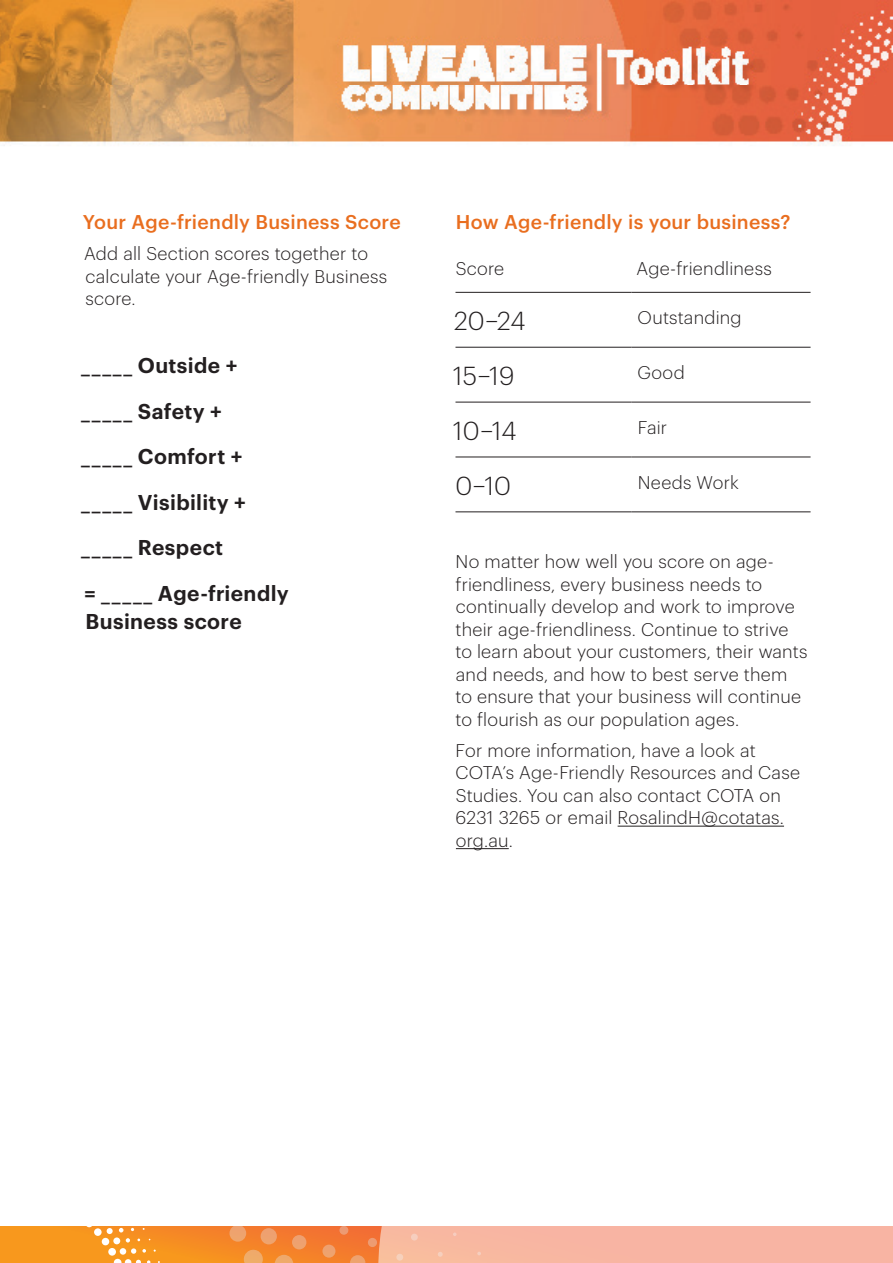
<style>
.page{position:relative;width:893px;height:1263px;background:#fff}
.page>*{position:absolute;margin:0;border:0;box-sizing:border-box;transform-origin:0 0}
.Body{font:300 25.5px "Graphik";letter-spacing:.005em;color:#231f20}
.Highlight{font:600 21px/28.5px "Graphik";letter-spacing:.02em;color:#231f20}
.Subheader_2{font:500 19.5px "Graphik";letter-spacing:.015em;color:#e96e1f}
.Body-2{font:300 18px/22.5px "Graphik";letter-spacing:.015em;color:#231f20}
</style>
<div class="page">
<svg style="left:0;top:1226px;width:378px;height:37px;background:#f58826"></svg>
<svg style="left:244px;top:1250px;width:19px;height:13px"></svg>
<svg style="left:275px;top:1255px;width:18px;height:8px"></svg>
<div style="left:229px;top:1225px;width:17px;height:17px;background:#eea36e;border-radius:50%"></div>
<div style="left:261px;top:1228px;width:16px;height:16px;background:#eea16f;border-radius:50%"></div>
<div style="left:292px;top:1235px;width:14px;height:14px;background:#eea170;border-radius:50%"></div>
<svg style="left:322px;top:1244px;width:13px;height:13px"></svg>
<svg style="left:350px;top:1255px;width:15px;height:8px"></svg>
<div style="left:339px;top:1226px;width:9px;height:9px;background:#ed9a73;border-radius:50%"></div>
<div style="left:368px;top:1238px;width:9px;height:9px;background:#ed9b73;border-radius:50%"></div>
<div style="left:378px;top:1226px;width:515px;height:37px;background:#f8b4a3"></div>
<div style="left:102px;top:1238px;width:7px;height:7px;background:#fff;border-radius:50%"></div>
<div style="left:108px;top:1248px;width:8px;height:7px;background:#fff;border-radius:50%"></div>
<div style="left:113px;top:1237px;width:7px;height:7px;background:#fff;border-radius:50%"></div>
<svg style="left:0;top:1226px;width:150px;height:16px;background:#f79c2e"></svg>
<svg style="left:114px;top:1248px;width:46px;height:15px"></svg>
<img style="left:0;top:0;width:893px;height:146px">
<hr style="left:618px;top:826px;width:166px;height:1px;background:#231f20">
<hr style="left:456px;top:848px;width:53px;height:1px;background:#231f20">
<hr style="left:455px;top:292px;width:177px;height:1px;background:#231f20">
<hr style="left:632px;top:292px;width:179px;height:1px;background:#231f20">
<hr style="left:455px;top:347px;width:177px;height:1px;background:#231f20">
<hr style="left:632px;top:347px;width:179px;height:1px;background:#231f20">
<hr style="left:455px;top:402px;width:177px;height:1px;background:#231f20">
<hr style="left:632px;top:402px;width:179px;height:1px;background:#231f20">
<hr style="left:455px;top:457px;width:177px;height:1px;background:#231f20">
<hr style="left:632px;top:457px;width:179px;height:1px;background:#231f20">
<hr style="left:455px;top:511px;width:177px;height:1px;background:#231f20">
<hr style="left:632px;top:511px;width:179px;height:1px;background:#231f20">
<p class="Subheader_2" style="left:83px;top:207px;width:319px">Your Age-friendly Business Score</p>
<p class="Body-2" style="left:84px;top:241px;width:305px">Add all Section scores together to calculate your Age-friendly Business score.</p>
<p class="Highlight" style="left:81px;top:349px;width:158px">_____ Outside +</p>
<p class="Highlight" style="left:81px;top:395px;width:142px">_____ Safety +</p>
<p class="Highlight" style="left:81px;top:440px;width:163px">_____ Comfort +</p>
<p class="Highlight" style="left:81px;top:486px;width:166px">_____ Visibility +</p>
<p class="Highlight" style="left:81px;top:531px;width:143px">_____ Respect</p>
<p class="Highlight" style="left:85px;top:577px;width:206px">= _____ Age-friendly<br>Business score</p>
<p class="Subheader_2" style="left:456px;top:207px;width:336px">How Age-friendly is your business?</p>
<p class="Body-2" style="left:456px;top:256px;width:50px">Score</p>
<p class="Body-2" style="left:637px;top:256px;width:137px">Age-friendliness</p>
<p class="Body" style="left:454px;top:302px;width:73px">20–24</p>
<p class="Body-2" style="left:638px;top:305px;width:106px">Outstanding</p>
<p class="Body" style="left:453px;top:357px;width:63px">15–19</p>
<p class="Body-2" style="left:638px;top:360px;width:49px">Good</p>
<p class="Body" style="left:453px;top:412px;width:65px">10–14</p>
<p class="Body-2" style="left:638px;top:415px;width:31px">Fair</p>
<p class="Body" style="left:455px;top:467px;width:57px">0–10</p>
<p class="Body-2" style="left:638px;top:469px;width:103px">Needs Work</p>
<p class="Body-2" style="left:456px;top:549px;width:353px">No matter how well you score on age&shy;friendliness, every business needs to continually develop and work to improve their age-friendliness. Continue to strive to learn about your customers, their wants and needs, and how to best serve them to ensure that your business will continue to flourish as our population ages.</p>
<p class="Body-2" style="left:455px;top:738px;width:346px">For more information, have a look at<br>COTA’s Age-Friendly Resources and Case<br>Studies. You can also contact COTA on<br>6231 3265 or email RosalindH@cotatas. org.au.</p>
</div>
